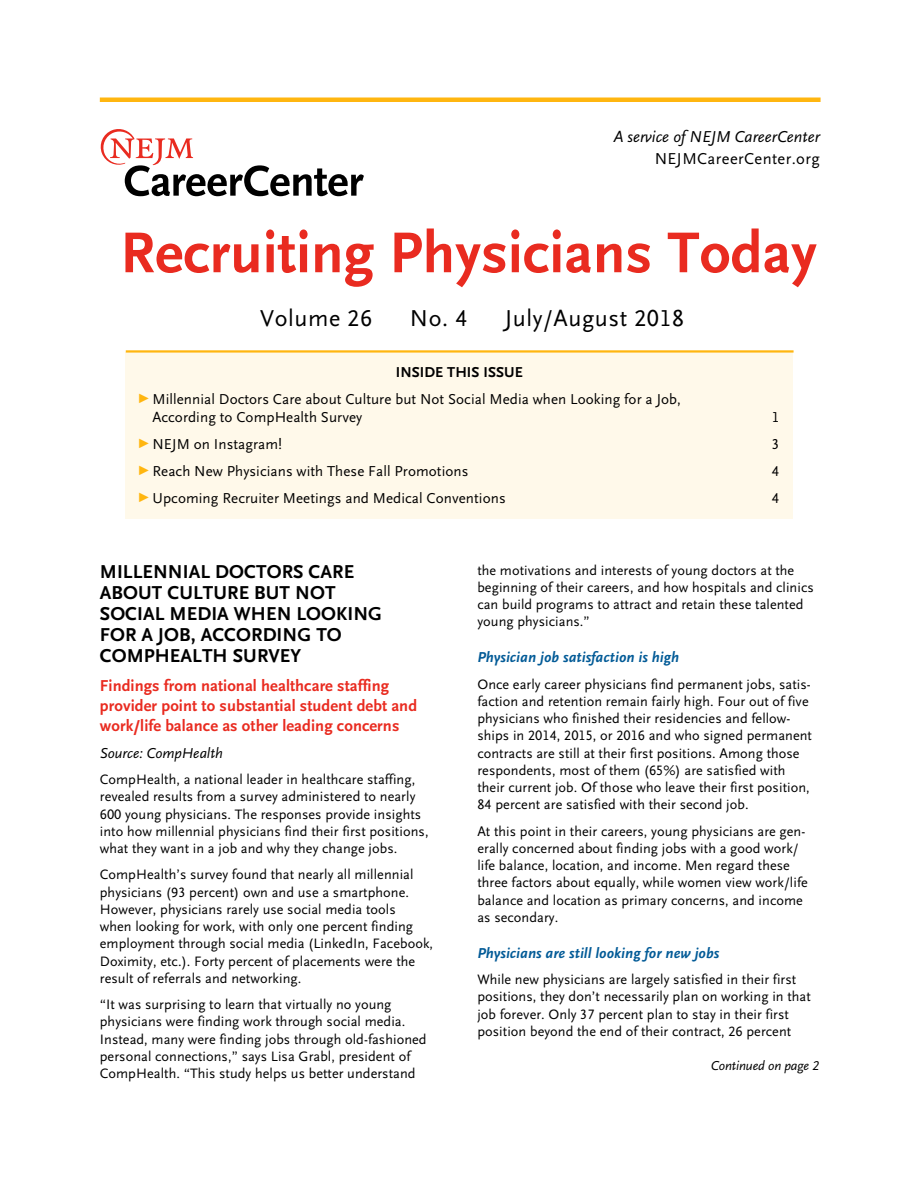
<style>
.page{position:relative;width:918px;height:1188px;background:#fff}
.page>*{position:absolute;margin:0;border:0;box-sizing:border-box;transform-origin:0 0}
.t1{font:700 60px "OTNEJM Scala Sans OSF";color:#e92b20}
.t2{font:24px "OTNEJM Scala Sans LF";letter-spacing:.025em;color:#000}
.t3{font:700 19.5px/21px "OTNEJM Scala Sans LF";letter-spacing:.005em;color:#000}
.t4{font:700 16.5px/19.8px "OTNEJM Scala Sans LF";letter-spacing:.005em;color:#e92b20}
.t5{font:italic 16.5px "OTNEJM Scala Sans LF";color:#000}
.t6{font:16.5px "OTNEJM Scala Sans LF";letter-spacing:.025em;color:#000}
.t7{font:15px/27px "OTNEJM Scala Sans LF";letter-spacing:.005em;color:#000}
.t8{font:italic 700 15px "OTNEJM Scala Sans LF";letter-spacing:.005em;color:#035b97}
.t9{font:italic 15px "OTNEJM Scala Sans LF";letter-spacing:-.005em;color:#000}
.t10{font:14.25px/17.2px "OTNEJM Scala Sans LF";letter-spacing:.005em;color:#000}
.t11{font:italic 13.5px "OTNEJM Scala Sans LF";letter-spacing:-.01em;color:#000}
.s1{font-weight:700}
</style>
<div class="page">
<svg style="left:100px;top:129px;width:264px;height:67px"></svg>
<hr style="left:100px;top:98px;width:721px;height:4px;background:#ffb610">
<div style="left:126px;top:352px;width:667px;height:167px;background:#fff9ea"></div>
<hr style="left:126px;top:350px;width:668px;height:3px;background:#ffb610">
<p class="t5" style="left:614px;top:127px;width:208px">A service of NEJM CareerCenter</p>
<p class="t6" style="left:655px;top:150px;width:167px">NEJMCareerCenter.org</p>
<h1 class="t1" style="left:120px;top:220px;width:698px">Recruiting Physicians Today</h1>
<h2 class="t2" style="left:260px;top:305px;width:113px">Volume 26</h2>
<h2 class="t2" style="left:410px;top:305px;width:59px">No. 4</h2>
<h2 class="t2" style="left:505px;top:305px;width:180px">July/August 2018</h2>
<p class="t7" style="left:139px;top:359px;width:543px;text-indent:256px"><span class="s1">INSIDE THIS ISSUE<br></span><sup>▶</sup> Millennial Doctors Care about Culture but Not Social Media when Looking for a Job,</p>
<p class="t7" style="left:152px;top:404px;width:211px">According to CompHealth Survey</p>
<p class="t7" style="left:772px;top:404px;width:9px">1</p>
<p class="t7" style="left:139px;top:431px;width:144px"><sup>▶</sup> NEJM on Instagram!</p>
<p class="t7" style="left:772px;top:431px;width:9px">3</p>
<p class="t7" style="left:139px;top:458px;width:331px"><sup>▶</sup> Reach New Physicians with These Fall Promotions</p>
<p class="t7" style="left:772px;top:458px;width:9px">4</p>
<p class="t7" style="left:139px;top:485px;width:368px"><sup>▶</sup> Upcoming Recruiter Meetings and Medical Conventions</p>
<p class="t7" style="left:772px;top:485px;width:9px">4</p>
<h3 class="t3" style="left:100px;top:562px;width:284px">MILLENNIAL DOCTORS CARE<br>ABOUT CULTURE BUT NOT<br>SOCIAL MEDIA WHEN LOOKING<br>FOR A JOB, ACCORDING TO<br>COMPHEALTH SURVEY</h3>
<p class="t4" style="left:100px;top:676px;width:319px">Findings from national healthcare staffing provider point to substantial student debt and work/life balance as other leading concerns</p>
<p class="t9" style="left:100px;top:745px;width:125px">Source: CompHealth</p>
<p class="t10" style="left:100px;top:771px;width:330px">CompHealth, a national leader in healthcare staffing, revealed results from a survey administered to nearly 600 young physicians. The responses provide insights into how millennial physicians find their first positions, what they want in a job and why they change jobs.</p>
<p class="t10" style="left:100px;top:866px;width:335px">CompHealth’s survey found that nearly all millennial physicians (93 percent) own and use a smartphone.<br>However, physicians rarely use social media tools<br>when looking for work, with only one percent finding employment through social media (LinkedIn, Facebook, Doximity, etc.). Forty percent of placements were the result of referrals and networking.</p>
<p class="t10" style="left:100px;top:996px;width:328px">“It was surprising to learn that virtually no young physicians were finding work through social media.<br>Instead, many were finding jobs through old-fashioned personal connections,” says Lisa Grabl, president of CompHealth. “This study helps us better understand</p>
<p class="t10" style="left:477px;top:562px;width:338px">the motivations and interests of young doctors at the beginning of their careers, and how hospitals and clinics can build programs to attract and retain these talented young physicians.”</p>
<p class="t8" style="left:477px;top:649px;width:203px">Physician job satisfaction is high</p>
<p class="t10" style="left:477px;top:676px;width:336px">Once early career physicians find permanent jobs, satis&shy;faction and retention remain fairly high. Four out of five physicians who finished their residencies and fellow&shy;ships in 2014, 2015, or 2016 and who signed permanent contracts are still at their first positions. Among those respondents, most of them (65%) are satisfied with their current job. Of those who leave their first position, 84 percent are satisfied with their second job.</p>
<p class="t10" style="left:477px;top:823px;width:332px">At this point in their careers, young physicians are gen&shy;erally concerned about finding jobs with a good work/ life balance, location, and income. Men regard these three factors about equally, while women view work/life balance and location as primary concerns, and income as secondary.</p>
<p class="t8" style="left:477px;top:945px;width:244px">Physicians are still looking for new jobs</p>
<p class="t10" style="left:477px;top:971px;width:335px">While new physicians are largely satisfied in their first positions, they don’t necessarily plan on working in that job forever. Only 37 percent plan to stay in their first position beyond the end of their contract, 26 percent</p>
<p class="t11" style="left:711px;top:1058px;width:110px">Continued on page 2</p>
</div>
